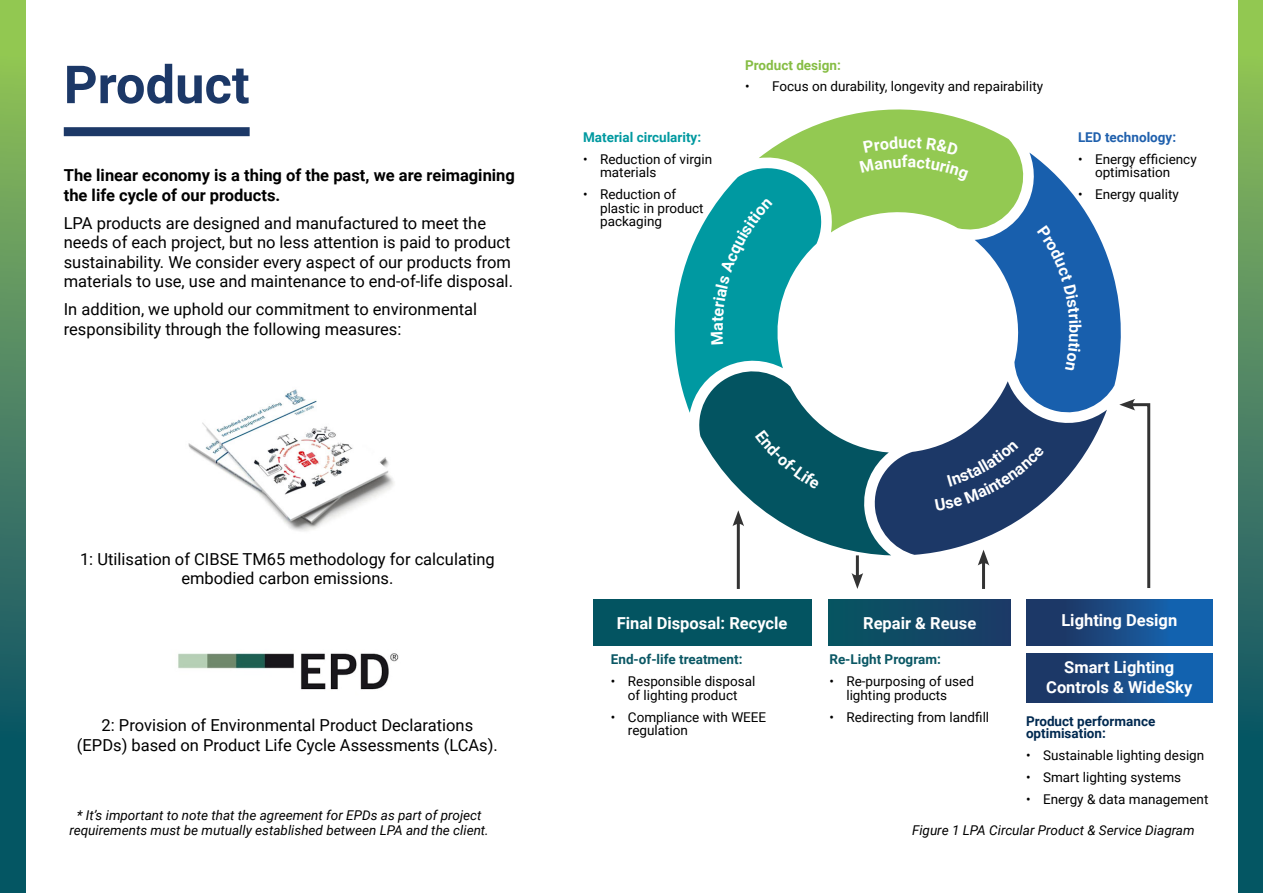
<style>
.page{position:relative;width:1263px;height:893px;background:#fff}
.page>*{position:absolute;margin:0;border:0;box-sizing:border-box;transform-origin:0 0}
.t1{font:700 52.5px "Roboto";color:#1c3867}
.t2{font:16.5px/19.5px "Roboto";color:#000}
.t3{font:700 16.5px/19.5px "Roboto";color:#000}
.t4{font:700 16.5px/19.5px "Roboto";color:#fff;text-align:center}
.t5{font:700 16.2px "Roboto";color:#fff}
.t6{font:13.5px/13.5px "Roboto";color:#000}
.t7{font:italic 13.5px/15px "Roboto";color:#000;text-align:center}
.t8{font:700 13.5px "Roboto";color:#0a5764}
.t9{font:700 13.5px/12px "Roboto";color:#002950}
.t10{font:700 13.5px "Roboto";color:#0099a0}
.t11{font:700 13.5px "Roboto";color:#86bd44}
.t12{font:700 13.5px "Roboto";color:#1f60ad}
</style>
<div class="page">
<div style="left:64px;top:127px;width:186px;height:9px;background:#1c3867"></div>
<div style="left:593px;top:599px;width:218px;height:47px;background:#035461"></div>
<div style="left:1026px;top:599px;width:186px;height:47px;background:linear-gradient(to right,#1f315a,#1269b9)"></div>
<div style="left:828px;top:599px;width:183px;height:47px;background:linear-gradient(to right,#065661,#1c3a68)"></div>
<div style="left:1026px;top:654px;width:186px;height:49px;background:linear-gradient(to right,#1f315a,#1269b9)"></div>
<svg style="left:0;top:0;width:26px;height:893px;background:#468360"></svg>
<svg style="left:1238px;top:0;width:25px;height:893px;background:#468360"></svg>
<img style="left:178px;top:653px;width:221px;height:37px">
<img style="left:188px;top:389px;width:206px;height:142px">
<svg style="left:674px;top:109px;width:477px;height:480px"></svg>
<h1 class="t1" style="left:64px;top:48px;width:187px">Product</h1>
<p class="t3" style="left:64px;top:165px;width:453px">The linear economy is a thing of the past, we are reimagining the life cycle of our products.</p>
<p class="t2" style="left:64px;top:212px;width:451px">LPA products are designed and manufactured to meet the needs of each project, but no less attention is paid to product sustainability. We consider every aspect of our products from materials to use, use and maintenance to end-of-life disposal.</p>
<p class="t2" style="left:64px;top:299px;width:415px">In addition, we uphold our commitment to environmental responsibility through the following measures:</p>
<p class="t10" style="left:583px;top:128px;width:120px">Material circularity:</p>
<p class="t6" style="left:600px;top:152px;width:114px;text-indent:-17px">• Reduction of virgin materials</p>
<p class="t6" style="left:600px;top:187px;width:105px;text-indent:-17px">• Reduction of plastic in product packaging</p>
<p class="t11" style="left:745px;top:56px;width:97px">Product design:</p>
<p class="t6" style="left:745px;top:79px;width:299px">• Focus on durability, longevity and repairability</p>
<p class="t12" style="left:1078px;top:128px;width:100px">LED technology:</p>
<p class="t6" style="left:1095px;top:152px;width:103px;text-indent:-17px">• Energy efficiency optimisation</p>
<p class="t6" style="left:1078px;top:187px;width:102px">• Energy quality</p>
<p class="t5" style="left:1086px;top:324px;width:11px;rotate:90deg">b</p>
<p class="t2" style="left:80px;top:549px;width:416px;text-align:center">1: Utilisation of CIBSE TM65 methodology for calculating embodied carbon emissions.</p>
<p class="t2" style="left:77px;top:715px;width:422px;text-align:center">2: Provision of Environmental Product Declarations (EPDs) based on Product Life Cycle Assessments (LCAs).</p>
<p class="t7" style="left:69px;top:807px;width:421px">* It’s important to note that the agreement for EPDs as part of project requirements must be mutually established between LPA and the client.</p>
<p class="t4" style="left:617px;top:612px;width:172px">Final Disposal: Recycle</p>
<p class="t4" style="left:863px;top:612px;width:115px">Repair &amp; Reuse</p>
<p class="t4" style="left:1061px;top:609px;width:117px">Lighting Design</p>
<p class="t4" style="left:1046px;top:657px;width:148px">Smart Lighting<br>Controls &amp; WideSky</p>
<p class="t8" style="left:611px;top:650px;width:133px">End-of-life treatment:</p>
<p class="t6" style="left:611px;top:674px;width:146px;text-align:center">• Responsible disposal of lighting product</p>
<p class="t6" style="left:628px;top:710px;width:140px;text-indent:-17px">• Compliance with WEEE regulation</p>
<p class="t8" style="left:829px;top:650px;width:113px">Re-Light Program:</p>
<p class="t6" style="left:846px;top:674px;width:129px;text-indent:-17px">• Re-purposing of used lighting products</p>
<p class="t6" style="left:829px;top:710px;width:161px">• Redirecting from landfill</p>
<p class="t9" style="left:1026px;top:715px;width:131px">Product performance optimisation:</p>
<p class="t6" style="left:1026px;top:748px;width:180px">• Sustainable lighting design</p>
<p class="t6" style="left:1026px;top:770px;width:157px">• Smart lighting systems</p>
<p class="t6" style="left:1026px;top:792px;width:184px">• Energy &amp; data management</p>
<p class="t7" style="left:912px;top:822px;width:284px">Figure 1 LPA Circular Product &amp; Service Diagram</p>
</div>
